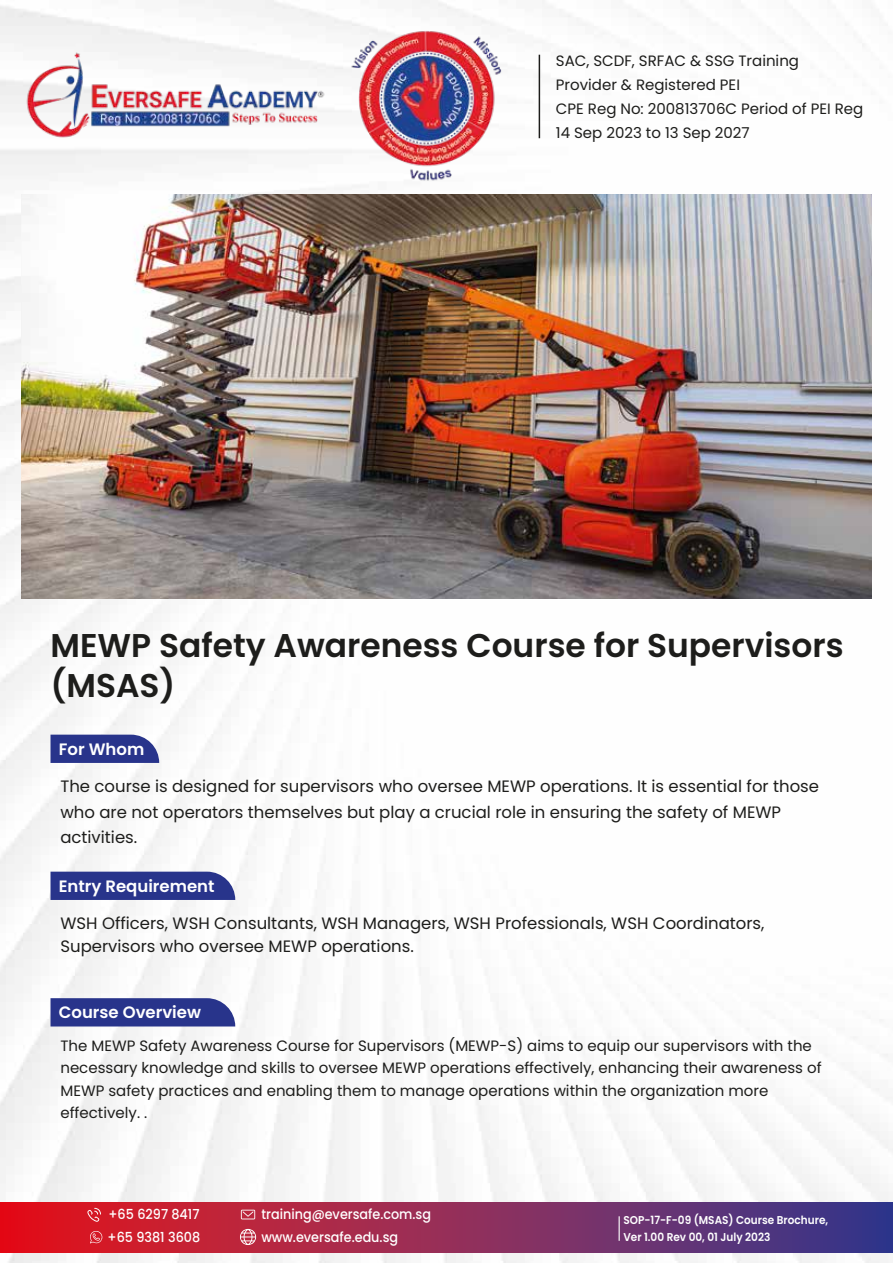
<style>
.page{position:relative;width:893px;height:1263px;background:#fff}
.page>*{position:absolute;margin:0;border:0;box-sizing:border-box;transform-origin:0 0}
.t1{font:600 32.85px/39.5px "Poppins";color:#1d1d1b}
.t2{font:16.5px/25.5px "Poppins";color:#1d1d1b}
.t3{font:600 16.5px "Poppins";color:#fff}
.t4{font:15px/24px "Poppins";color:#1d1d1b}
.t5{font:500 13.8px/23.2px "Poppins";color:#fff;scale:.93 1}
.t6{font:600 11.4px/16.5px "Poppins";color:#fff;scale:.93 1}
</style>
<div class="page">
<img style="left:0;top:0;width:893px;height:1263px">
<hr style="left:539px;top:55px;width:1px;height:83px;background:#1d1d1b">
<img style="left:333px;top:14px;width:191px;height:173px">
<svg style="left:0;top:1203px;width:893px;height:49px;background:#902a56"></svg>
<svg style="left:240px;top:1229px;width:16px;height:16px"></svg>
<svg style="left:241px;top:1210px;width:14px;height:9px"></svg>
<svg style="left:87px;top:1208px;width:14px;height:14px"></svg>
<svg style="left:619px;top:1216px;width:1px;height:25px"></svg>
<svg style="left:90px;top:1230px;width:12px;height:13px"></svg>
<div style="left:51px;top:998px;width:184px;height:28px;background:#28348b"></div>
<svg style="left:51px;top:735px;width:108px;height:28px;background:#333e91"></svg>
<div style="left:51px;top:872px;width:184px;height:28px;background:#28348b"></div>
<img style="left:22px;top:195px;width:849px;height:403px">
<img style="left:19px;top:45px;width:314px;height:95px">
<p class="t4" style="left:556px;top:49px;width:309px">SAC, SCDF, SRFAC &amp; SSG Training<br>Provider &amp; Registered PEI<br>CPE Reg No: 200813706C Period of PEI Reg<br>14 Sep 2023 to 13 Sep 2027</p>
<h1 class="t1" style="left:51px;top:626px;width:795px">MEWP Safety Awareness Course for Supervisors (MSAS)</h1>
<p class="t3" style="left:59px;top:739px;width:87px">For Whom</p>
<p class="t2" style="left:60px;top:774px;width:760px">The course is designed for supervisors who oversee MEWP operations. It is essential for those who are not operators themselves but play a crucial role in ensuring the safety of MEWP activities.</p>
<p class="t3" style="left:59px;top:876px;width:157px">Entry Requirement</p>
<p class="t2" style="left:60px;top:912px;width:706px;line-height:22.5px">WSH Officers, WSH Consultants, WSH Managers, WSH Professionals, WSH Coordinators,<br>Supervisors who oversee MEWP operations.</p>
<p class="t3" style="left:59px;top:1003px;width:144px">Course Overview</p>
<p class="t4" style="left:60px;top:1034px;width:763px;line-height:22.5px">The MEWP Safety Awareness Course for Supervisors (MEWP-S) aims to equip our supervisors with the necessary knowledge and skills to oversee MEWP operations effectively, enhancing their awareness of MEWP safety practices and enabling them to manage operations within the organization more effectively. .</p>
<p class="t5" style="left:108px;top:1202px;width:101px">+65 6297 8417 +65 9381 3608</p>
<p class="t5" style="left:261px;top:1202px;width:184px">training@eversafe.com.sg www.eversafe.edu.sg</p>
<p class="t6" style="left:623px;top:1212px;width:222px">SOP-17-F-09 (MSAS) Course Brochure,<br>Ver 1.00 Rev 00, 01 July 2023</p>
</div>
